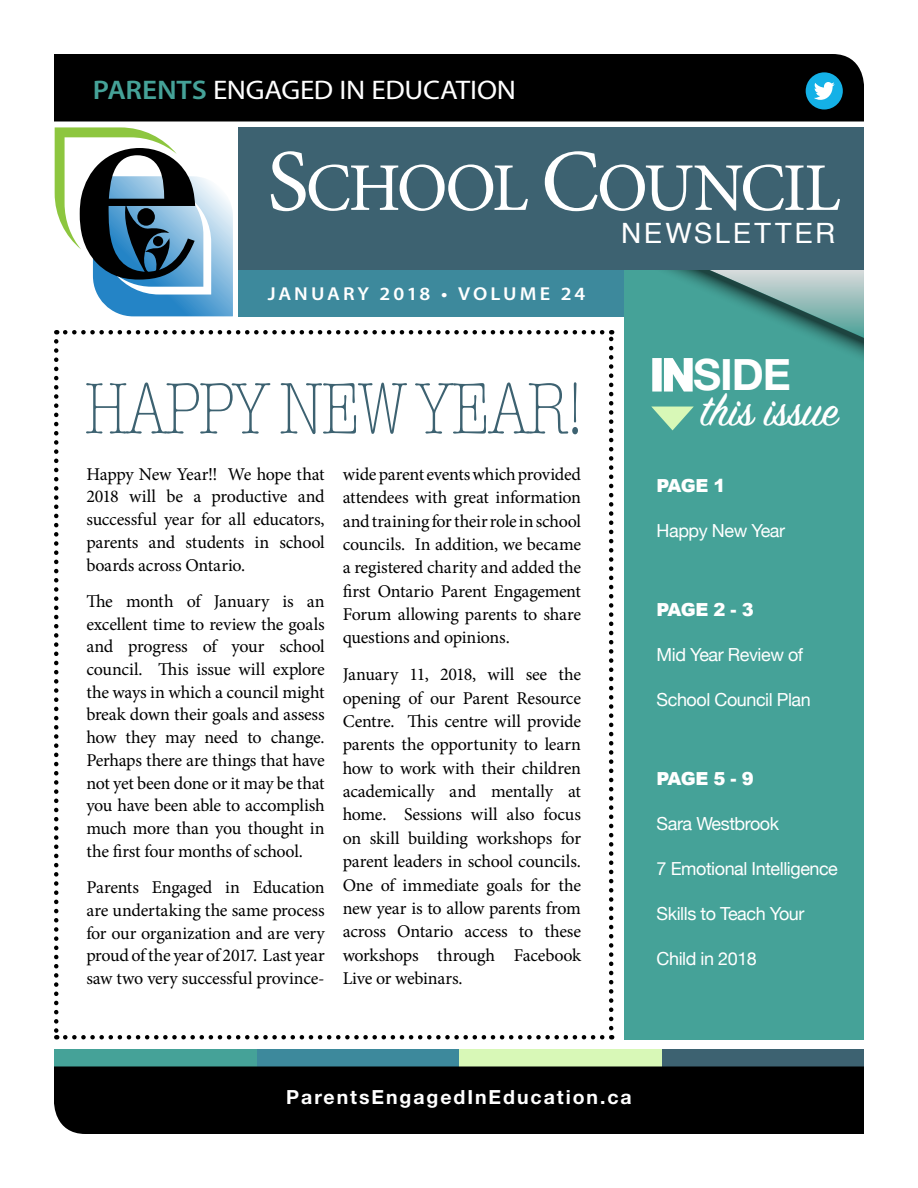
<style>
.page{position:relative;width:918px;height:1188px;background:#fff}
.page>*{position:absolute;margin:0;border:0;box-sizing:border-box;transform-origin:0 0}
.t1{font:300 condensed 75px "American Typewriter Itc T";letter-spacing:-.04em;color:#3d6271}
.t2{font:68.25px "Minion Pro";letter-spacing:-.04em;color:#fff}
.t3{font:48.6px "Sign Painter House Script";color:#fff}
.t4{font:700 43.35px "Helvetica Neue";letter-spacing:-.025em;color:#fff}
.t5{font:28.05px "Helvetica";letter-spacing:.085em;color:#fff}
.t6{font:27px "Myriad Pro";letter-spacing:-.01em;color:#fff;scale:1.08 1}
.t7{font:700 19.5px "Helvetica Neue";letter-spacing:.1em;color:#fff}
.t8{font:600 18.75px "Myriad Pro";letter-spacing:.135em;color:#fff;scale:1.08 1}
.t9{font:18px/23.4px "Minion Pro";letter-spacing:-.015em;color:#000;text-align:justify}
.t10{font:18px "Helvetica Neue";letter-spacing:-.025em;color:#fff}
.t11{font:900 18px "Arial";letter-spacing:-.045em;color:#fff}
.s1{font-weight:600;color:#45a298}
.s2{font-size:88.2px}
</style>
<div class="page">
<div style="left:239px;top:270px;width:385px;height:46px;background:#3d899c"></div>
<div style="left:239px;top:127px;width:625px;height:143px;background:#3d6271"></div>
<div style="left:662px;top:1050px;width:202px;height:17px;background:#3d6271"></div>
<div style="left:256px;top:1050px;width:203px;height:17px;background:#3d899c"></div>
<div style="left:54px;top:1050px;width:202px;height:17px;background:#45a298"></div>
<div style="left:459px;top:1050px;width:203px;height:17px;background:#d8f8b7"></div>
<div style="left:624px;top:270px;width:240px;height:770px;background:#45a298"></div>
<svg style="left:54px;top:341px;width:4px;height:699px"></svg>
<svg style="left:65px;top:1035px;width:547px;height:5px"></svg>
<svg style="left:609px;top:330px;width:4px;height:698px"></svg>
<svg style="left:56px;top:330px;width:546px;height:5px"></svg>
<div style="left:652px;top:358px;width:10px;height:34px;border:3px solid #fff"></div>
<svg style="left:652px;top:407px;width:42px;height:23px"></svg>
<svg style="left:653px;top:270px;width:211px;height:122px"></svg>
<div style="left:54px;top:1066px;width:810px;height:68px;background:#000"></div>
<div style="left:54px;top:54px;width:810px;height:68px;background:#000"></div>
<div style="left:806px;top:72px;width:37px;height:38px;background:#14b1e7;border-radius:50%"></div>
<svg style="left:814px;top:82px;width:21px;height:18px"></svg>
<svg style="left:55px;top:127px;width:178px;height:189px"></svg>
<h3 class="t6" style="left:93px;top:73px;width:393px"><span class="s1">PARENTS</span> ENGAGED IN EDUCATION</h3>
<h2 class="t2" style="left:267px;top:142px;width:575px"><span class="s2">S</span>CHOOL <span class="s2">C</span>OUNCIL</h2>
<h3 class="t5" style="left:621px;top:212px;width:215px">NEWSLETTER</h3>
<p class="t8" style="left:268px;top:282px;width:295px">JANUARY 2018 • VOLUME 24</p>
<h1 class="t1" style="left:84px;top:365px;width:501px">HAPPY NEW YEAR!</h1>
<p class="t9" style="left:86px;top:463px;width:240px;line-height:22.8px">Happy New Year!! We hope that 2018 will be a productive and successful year for all educators, parents and students in school boards across Ontario.</p>
<p class="t9" style="left:86px;top:590px;width:240px;line-height:22.8px">The month of January is an excellent time to review the goals and progress of your school council. This issue will explore the ways in which a council might break down their goals and assess how they may need to change.<br>Perhaps there are things that have not yet been done or it may be that you have been able to accomplish much more than you thought in the first four months of school.</p>
<p class="t9" style="left:86px;top:876px;width:240px;line-height:22.8px">Parents Engaged in Education are undertaking the same process for our organization and are very proud of the year of 2017. Last year saw two very successful province-</p>
<p class="t9" style="left:343px;top:462px;width:240px">wide parent events which provided attendees with great information and training for their role in school councils. In addition, we became a registered charity and added the first Ontario Parent Engagement Forum allowing parents to share questions and opinions.</p>
<p class="t9" style="left:343px;top:663px;width:240px">January 11, 2018, will see the opening of our Parent Resource Centre. This centre will provide parents the opportunity to learn how to work with their children academically and mentally at home. Sessions will also focus on skill building workshops for parent leaders in school councils.<br>One of immediate goals for the new year is to allow parents from across Ontario access to these workshops through Facebook Live or webinars.</p>
<h3 class="t4" style="left:651px;top:348px;width:142px">INSIDE</h3>
<h3 class="t3" style="left:701px;top:381px;width:139px">this issue</h3>
<p class="t11" style="left:657px;top:473px;width:70px">PAGE 1</p>
<p class="t10" style="left:657px;top:520px;width:130px">Happy New Year</p>
<p class="t11" style="left:657px;top:597px;width:99px">PAGE 2 - 3</p>
<p class="t10" style="left:657px;top:644px;width:148px">Mid Year Review of</p>
<p class="t10" style="left:657px;top:689px;width:156px">School Council Plan</p>
<p class="t11" style="left:657px;top:765px;width:99px">PAGE 5 - 9</p>
<p class="t10" style="left:657px;top:813px;width:124px">Sara Westbrook</p>
<p class="t10" style="left:657px;top:858px;width:183px">7 Emotional Intelligence</p>
<p class="t10" style="left:657px;top:903px;width:149px">Skills to Teach Your</p>
<p class="t10" style="left:657px;top:948px;width:102px">Child in 2018</p>
<p class="t7" style="left:286px;top:1085px;width:347px">ParentsEngagedInEducation.ca</p>
</div>
